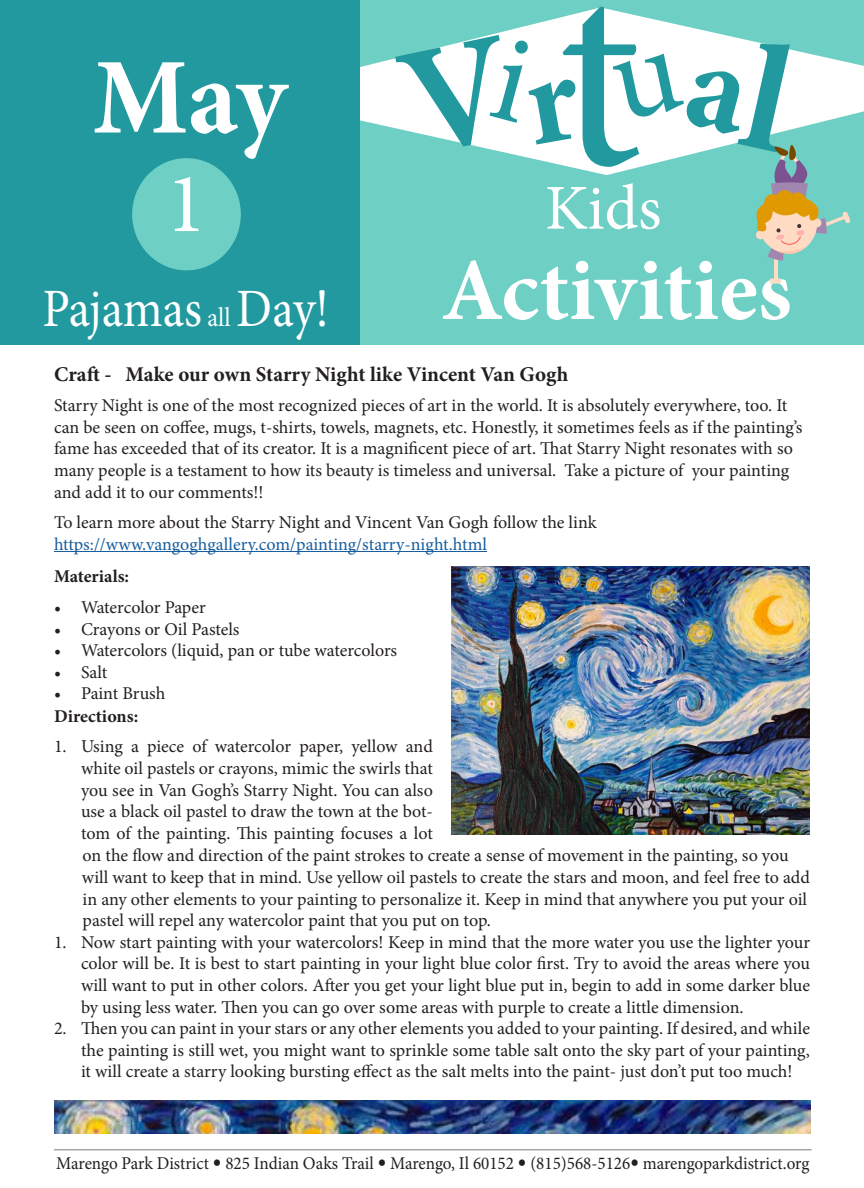
<style>
.page{position:relative;width:864px;height:1188px;background:#fff}
.page>*{position:absolute;margin:0;border:0;box-sizing:border-box;transform-origin:0 0}
.t1{font:272.55px "Minion Pro";color:#21999e}
.t2{font:700 108px "Minion Pro";color:#fff}
.t3{font:700 88.5px "Minion Pro";color:#fff}
.t4{font:85.5px "Minion Pro";color:#fff}
.t5{font:63.9px "Minion Pro";color:#fff}
.t6{font:54px "Minion Pro";letter-spacing:-.005em;color:#fff;scale:.9 1}
.t7{font:700 21px "Minion Pro";color:#231f20}
.t8{font:18px/21.6px "Minion Pro";letter-spacing:-.005em;color:#231f20;text-align:justify}
.t9{font:18px "Minion Pro";letter-spacing:-.005em;color:#231f20;scale:.95 1}
.t10{font:18px "Minion Pro";color:#175d9e}
.t11{font:700 18px "Minion Pro";color:#231f20}
.s1{font-size:27px}
.s2{font-family:"Avenir"}
</style>
<div class="page">
<div style="left:360px;top:0;width:504px;height:344px;background:#6ecfc4"></div>
<svg style="left:360px;top:7px;width:504px;height:168px"></svg>
<div style="left:0;top:0;width:360px;height:344px;background:#21999e"></div>
<div style="left:132px;top:158px;width:109px;height:112px;background:#6ecfc4;border-radius:50%"></div>
<hr style="left:774px;top:258px;width:4px;height:22px;background:#ffdbc4">
<div style="left:769px;top:278px;width:12px;height:6px;background:#ffdbc4;border-radius:3px"></div>
<hr style="left:54px;top:1149px;width:758px;height:1px;background:#454d54">
<hr style="left:54px;top:551px;width:433px;height:1px;background:#175d9e">
<img style="left:451px;top:567px;width:359px;height:268px">
<img style="left:55px;top:1101px;width:756px;height:33px">
<svg style="left:395px;top:35px;width:189px;height:121px;background:#ecf8f7"></svg>
<svg style="left:612px;top:38px;width:239px;height:223px"></svg>
<p class="t2" style="left:93px;top:22px;width:196px">May</p>
<p class="t4" style="left:166px;top:146px;width:43px">1</p>
<p class="t6" style="left:42px;top:273px;width:320px">Pajamas <span class="s1">all</span> Day!</p>
<p class="t1" style="left:558px;top:-106px;width:85px">t</p>
<p class="t5" style="left:545px;top:165px;width:118px">Kids</p>
<p class="t3" style="left:441px;top:228px;width:352px">Activities</p>
<p class="t7" style="left:54px;top:359px;width:516px">Craft - Make our own Starry Night like Vincent Van Gogh</p>
<p class="t8" style="left:54px;top:395px;width:750px;text-align:left">Starry Night is one of the most recognized pieces of art in the world. It is absolutely everywhere, too. It can be seen on coffee, mugs, t-shirts, towels, magnets, etc. Honestly, it sometimes feels as if the painting’s fame has exceeded that of its creator. It is a magnificent piece of art. That Starry Night resonates with so many people is a testament to how its beauty is timeless and universal. Take a picture of your painting and add it to our comments!!</p>
<p class="t8" style="left:54px;top:512px;width:544px">To learn more about the Starry Night and Vincent Van Gogh follow the link</p>
<p class="t10" style="left:54px;top:532px;width:435px">https://www.vangoghgallery.com/painting/starry-night.html</p>
<p class="t11" style="left:54px;top:564px;width:77px">Materials:</p>
<p class="t8" style="left:54px;top:596px;width:153px">• Watercolor Paper</p>
<p class="t8" style="left:54px;top:618px;width:187px">• Crayons or Oil Pastels</p>
<p class="t8" style="left:54px;top:640px;width:345px">• Watercolors (liquid, pan or tube watercolors</p>
<p class="t8" style="left:54px;top:661px;width:55px">• Salt</p>
<p class="t8" style="left:54px;top:683px;width:113px">• Paint Brush</p>
<p class="t11" style="left:54px;top:703px;width:86px">Directions:</p>
<p class="t8" style="left:81px;top:736px;width:353px;text-indent:-27px">1. Using a piece of watercolor paper, yellow and white oil pastels or crayons, mimic the swirls that you see in Van Gogh’s Starry Night. You can also use a black oil pastel to draw the town at the bot&shy;tom of the painting. This painting focuses a lot</p>
<p class="t8" style="left:82px;top:845px;width:730px">on the flow and direction of the paint strokes to create a sense of movement in the painting, so you will want to keep that in mind. Use yellow oil pastels to create the stars and moon, and feel free to add</p>
<p class="t8" style="left:83px;top:888px;width:726px">in any other elements to your painting to personalize it. Keep in mind that anywhere you put your oil pastel will repel any watercolor paint that you put on top.</p>
<p class="t8" style="left:81px;top:931px;width:731px;text-indent:-27px">1. Now start painting with your watercolors! Keep in mind that the more water you use the lighter your color will be. It is best to start painting in your light blue color first. Try to avoid the areas where you will want to put in other colors. After you get your light blue put in, begin to add in some darker blue by using less water. Then you can go over some areas with purple to create a little dimension.</p>
<p class="t8" style="left:81px;top:1018px;width:731px;text-indent:-27px">2. Then you can paint in your stars or any other elements you added to your painting. If desired, and while the painting is still wet, you might want to sprinkle some table salt onto the sky part of your painting, it will create a starry looking bursting effect as the salt melts into the paint- just don’t put too much!</p>
<p class="t9" style="left:56px;top:1151px;width:794px">Marengo Park District <span class="s2">•</span> 825 Indian Oaks Trail <span class="s2">•</span> Marengo, Il 60152 <span class="s2">•</span> (815)568-5126<span class="s2">•</span> marengoparkdistrict.org</p>
</div>
